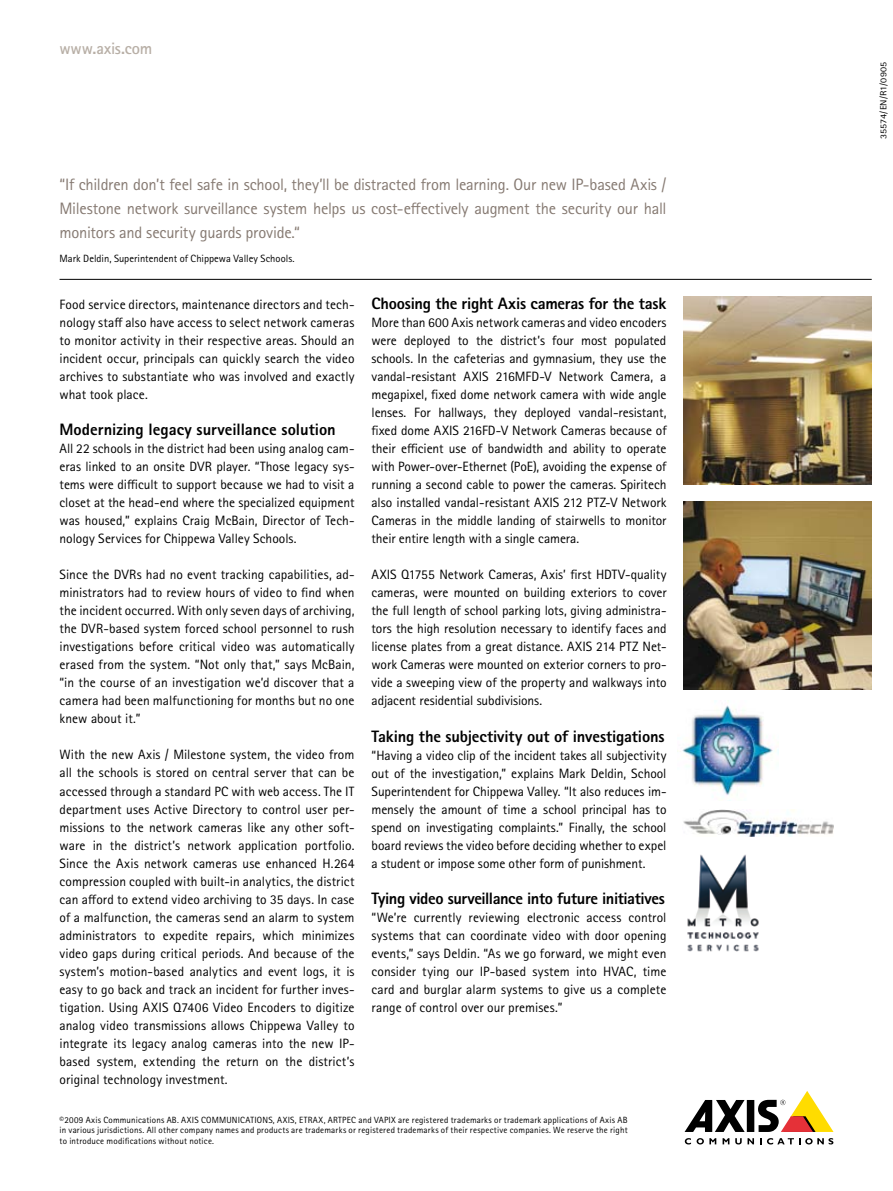
<style>
.page{position:relative;width:893px;height:1191px;background:#fff}
.page>*{position:absolute;margin:0;border:0;box-sizing:border-box;transform-origin:0 0}
.t1{font:16.5px/24px "Rotis Sans Serif Pro";letter-spacing:-.015em;color:#857971;text-align:justify}
.t2{font:800 16.5px "Rotis Sans Serif Pro";letter-spacing:-.01em;color:#000}
.t3{font:700 16.5px "Rotis Sans Serif Pro";letter-spacing:-.01em;color:#b8afa6}
.t4{font:13.5px/18px "Rotis Sans Serif Pro";color:#000;text-align:justify}
.t5{font:10.5px "Rotis Sans Serif Pro";color:#000}
.t6{font:9px/10.8px "Rotis Sans Serif Pro";letter-spacing:.02em;color:#000;text-align:justify}
.t7{font:9px "Rotis Sans Serif Pro";letter-spacing:.02em;color:#000;scale:1.12 1}
</style>
<div class="page">
<div style="left:747px;top:1100px;width:7px;height:32px;background:#000"></div>
<svg style="left:685px;top:1100px;width:60px;height:32px"></svg>
<svg style="left:758px;top:1091px;width:75px;height:41px"></svg>
<svg style="left:685px;top:1138px;width:6px;height:6px"></svg>
<svg style="left:697px;top:1138px;width:19px;height:6px"></svg>
<svg style="left:723px;top:1138px;width:6px;height:6px"></svg>
<svg style="left:735px;top:1138px;width:19px;height:6px"></svg>
<svg style="left:760px;top:1138px;width:73px;height:6px"></svg>
<hr style="left:60px;top:279px;width:812px;height:1px;background:#000">
<img style="left:684px;top:296px;width:188px;height:189px">
<img style="left:684px;top:501px;width:188px;height:188px">
<img style="left:677px;top:700px;width:101px;height:95px">
<img style="left:683px;top:809px;width:150px;height:28px">
<img style="left:687px;top:854px;width:72px;height:98px">
<p class="t3" style="left:60px;top:38px;width:94px">www.axis.com</p>
<p class="t1" style="left:60px;top:172px;width:608px">“If children don’t feel safe in school, they’ll be distracted from learning. Our new IP-based Axis / Milestone network surveillance system helps us cost-effectively augment the security our hall monitors and security guards provide.“</p>
<p class="t5" style="left:60px;top:252px;width:237px">Mark Deldin, Superintendent of Chippewa Valley Schools.</p>
<p class="t4" style="left:60px;top:296px;width:296px">Food service directors, maintenance directors and tech&shy;nology staff also have access to select network cameras to monitor activity in their respective areas. Should an incident occur, principals can quickly search the video archives to substantiate who was involved and exactly what took place.</p>
<p class="t2" style="left:60px;top:419px;width:278px">Modernizing legacy surveillance solution</p>
<p class="t4" style="left:60px;top:440px;width:296px">All 22 schools in the district had been using analog cam&shy;eras linked to an onsite DVR player. “Those legacy sys&shy;tems were difficult to support because we had to visit a closet at the head-end where the specialized equipment was housed,” explains Craig McBain, Director of Tech&shy;nology Services for Chippewa Valley Schools.</p>
<p class="t4" style="left:60px;top:566px;width:297px">Since the DVRs had no event tracking capabilities, ad&shy;ministrators had to review hours of video to find when the incident occurred. With only seven days of archiving, the DVR-based system forced school personnel to rush investigations before critical video was automatically erased from the system. “Not only that,” says McBain, “in the course of an investigation we’d discover that a camera had been malfunctioning for months but no one knew about it.”</p>
<p class="t4" style="left:60px;top:746px;width:297px">With the new Axis / Milestone system, the video from all the schools is stored on central server that can be accessed through a standard PC with web access. The IT department uses Active Directory to control user per&shy;missions to the network cameras like any other soft&shy;ware in the district’s network application portfolio.<br>Since the Axis network cameras use enhanced H.264 compression coupled with built-in analytics, the district can afford to extend video archiving to 35 days. In case of a malfunction, the cameras send an alarm to system administrators to expedite repairs, which minimizes video gaps during critical periods. And because of the system’s motion-based analytics and event logs, it is easy to go back and track an incident for further inves&shy;tigation. Using AXIS Q7406 Video Encoders to digitize analog video transmissions allows Chippewa Valley to integrate its legacy analog cameras into the new IP&shy;based system, extending the return on the district’s original technology investment.</p>
<p class="t2" style="left:372px;top:293px;width:296px">Choosing the right Axis cameras for the task</p>
<p class="t4" style="left:372px;top:314px;width:297px">More than 600 Axis network cameras and video encoders were deployed to the district’s four most populated schools. In the cafeterias and gymnasium, they use the vandal-resistant AXIS 216MFD-V Network Camera, a megapixel, fixed dome network camera with wide angle lenses. For hallways, they deployed vandal-resistant, fixed dome AXIS 216FD-V Network Cameras because of their efficient use of bandwidth and ability to operate with Power-over-Ethernet (PoE), avoiding the expense of running a second cable to power the cameras. Spiritech also installed vandal-resistant AXIS 212 PTZ-V Network Cameras in the middle landing of stairwells to monitor their entire length with a single camera.</p>
<p class="t4" style="left:372px;top:566px;width:297px">AXIS Q1755 Network Cameras, Axis’ first HDTV-quality cameras, were mounted on building exteriors to cover the full length of school parking lots, giving administra&shy;tors the high resolution necessary to identify faces and license plates from a great distance. AXIS 214 PTZ Net&shy;work Cameras were mounted on exterior corners to pro&shy;vide a sweeping view of the property and walkways into adjacent residential subdivisions.</p>
<p class="t2" style="left:372px;top:725px;width:295px">Taking the subjectivity out of investigations</p>
<p class="t4" style="left:372px;top:746px;width:296px">“Having a video clip of the incident takes all subjectivity out of the investigation,” explains Mark Deldin, School Superintendent for Chippewa Valley. “It also reduces im&shy;mensely the amount of time a school principal has to spend on investigating complaints.” Finally, the school board reviews the video before deciding whether to expel a student or impose some other form of punishment.</p>
<p class="t2" style="left:372px;top:887px;width:295px">Tying video surveillance into future initiatives</p>
<p class="t4" style="left:372px;top:908px;width:296px">“We’re currently reviewing electronic access control systems that can coordinate video with door opening events,” says Deldin. “As we go forward, we might even consider tying our IP-based system into HVAC, time card and burglar alarm systems to give us a complete range of control over our premises.”</p>
<p class="t6" style="left:60px;top:1114px;width:570px">©2009 Axis Communications AB. AXIS COMMUNICATIONS, AXIS, ETRAX, ARTPEC and VAPIX are registered trademarks or trademark applications of Axis AB in various jurisdictions. All other company names and products are trademarks or registered trademarks of their respective companies. We reserve the right to introduce modifications without notice.</p>
<p class="t7" style="left:878px;top:139px;width:71px;rotate:-90deg">35574/EN/R1/0905</p>
</div>
